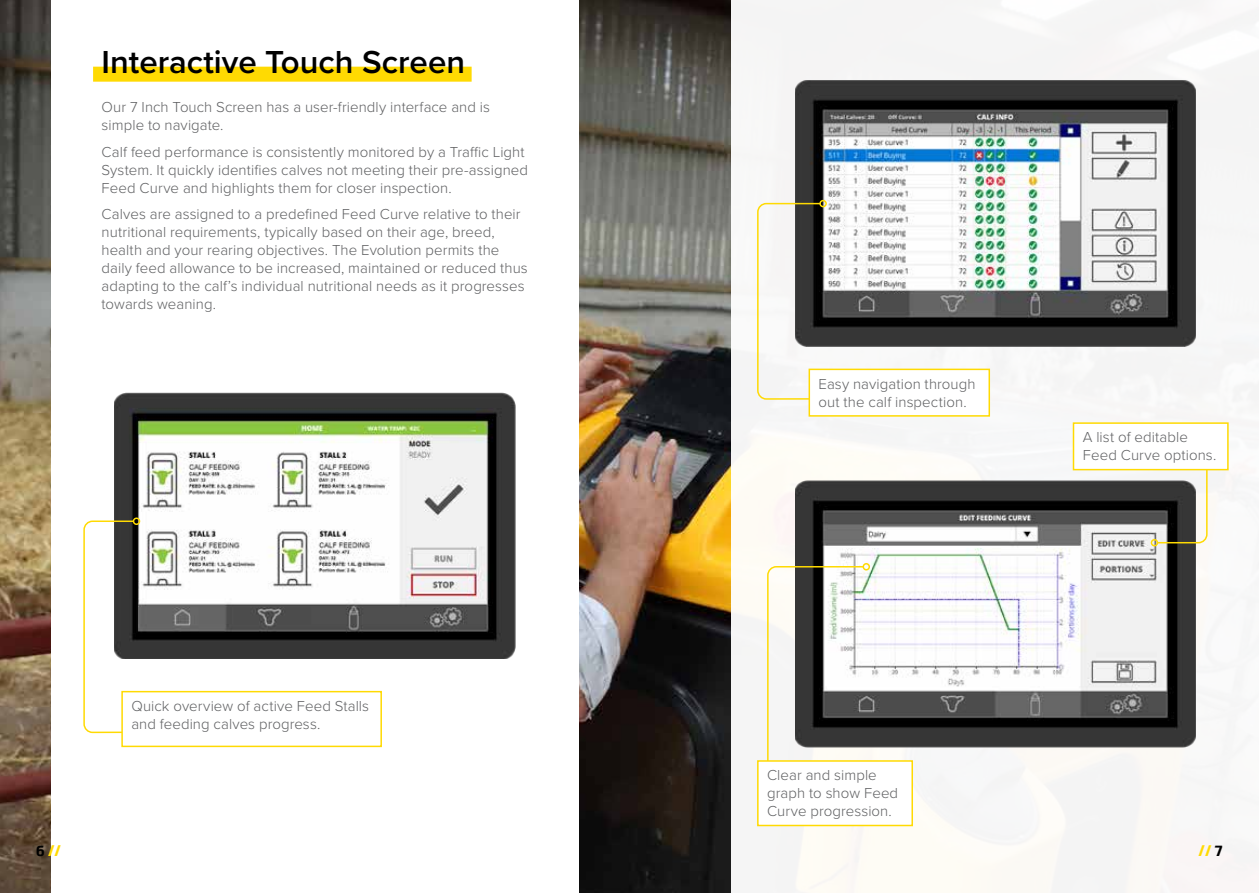
<style>
.page{position:relative;width:1259px;height:893px;background:#fff}
.page>*{position:absolute;margin:0;border:0;box-sizing:border-box;transform-origin:0 0}
.t1{font:600 33px "Proxima Nova";color:#000}
.t2{font:300 15px/18px "Proxima Nova";letter-spacing:.005em;color:#5f6062}
.t3{font:700 15px "Prometo";color:#ffda02}
.s1{color:#000}
</style>
<div class="page">
<img style="left:0;top:0;width:731px;height:893px">
<div style="left:51px;top:0;width:527px;height:893px;background:#fff"></div>
<div style="left:731px;top:0;width:528px;height:893px;background:#f7f7f5"></div>
<img style="left:795px;top:481px;width:400px;height:266px">
<div style="left:93px;top:67px;width:378px;height:15px;background:#ffda02"></div>
<div style="left:1150px;top:539px;width:8px;height:7px;border:2px solid #ffda02;border-radius:50%"></div>
<div style="left:862px;top:563px;width:8px;height:7px;border:2px solid #ffda02;border-radius:50%"></div>
<svg style="left:1072px;top:422px;width:157px;height:122px"></svg>
<svg style="left:757px;top:565px;width:156px;height:262px"></svg>
<img style="left:114px;top:393px;width:401px;height:266px">
<div style="left:133px;top:517px;width:7px;height:8px;border:2px solid #ffda02;border-radius:50%"></div>
<svg style="left:83px;top:520px;width:300px;height:228px"></svg>
<img style="left:795px;top:80px;width:400px;height:266px">
<div style="left:819px;top:200px;width:8px;height:7px;border:2px solid #ffda02;border-radius:50%"></div>
<svg style="left:757px;top:202px;width:233px;height:215px"></svg>
<svg style="left:974px;top:176px;width:9px;height:11px"></svg>
<svg style="left:995px;top:177px;width:9px;height:9px"></svg>
<h1 class="t1" style="left:102px;top:37px;width:365px">Interactive Touch Screen</h1>
<p class="t2" style="left:102px;top:97px;width:390px">Our 7 Inch Touch Screen has a user-friendly interface and is simple to navigate.</p>
<p class="t2" style="left:102px;top:142px;width:428px">Calf feed performance is consistently monitored by a Traffic Light<br>System. It quickly identifies calves not meeting their pre-assigned<br>Feed Curve and highlights them for closer inspection.</p>
<p class="t2" style="left:102px;top:204px;width:428px">Calves are assigned to a predefined Feed Curve relative to their nutritional requirements, typically based on their age, breed, health and your rearing objectives. The Evolution permits the daily feed allowance to be increased, maintained or reduced thus adapting to the calf’s individual nutritional needs as it progresses towards weaning.</p>
<p class="t2" style="left:131px;top:696px;width:239px">Quick overview of active Feed Stalls and feeding calves progress.</p>
<p class="t2" style="left:818px;top:374px;width:158px">Easy navigation through out the calf inspection.</p>
<p class="t2" style="left:1082px;top:428px;width:135px">A list of editable<br>Feed Curve options.</p>
<p class="t2" style="left:767px;top:765px;width:133px">Clear and simple graph to show Feed<br>Curve progression.</p>
<p class="t3" style="left:36px;top:841px;width:26px"><span class="s1">6</span> //</p>
<p class="t3" style="left:1198px;top:841px;width:26px">// <span class="s1">7</span></p>
</div>
